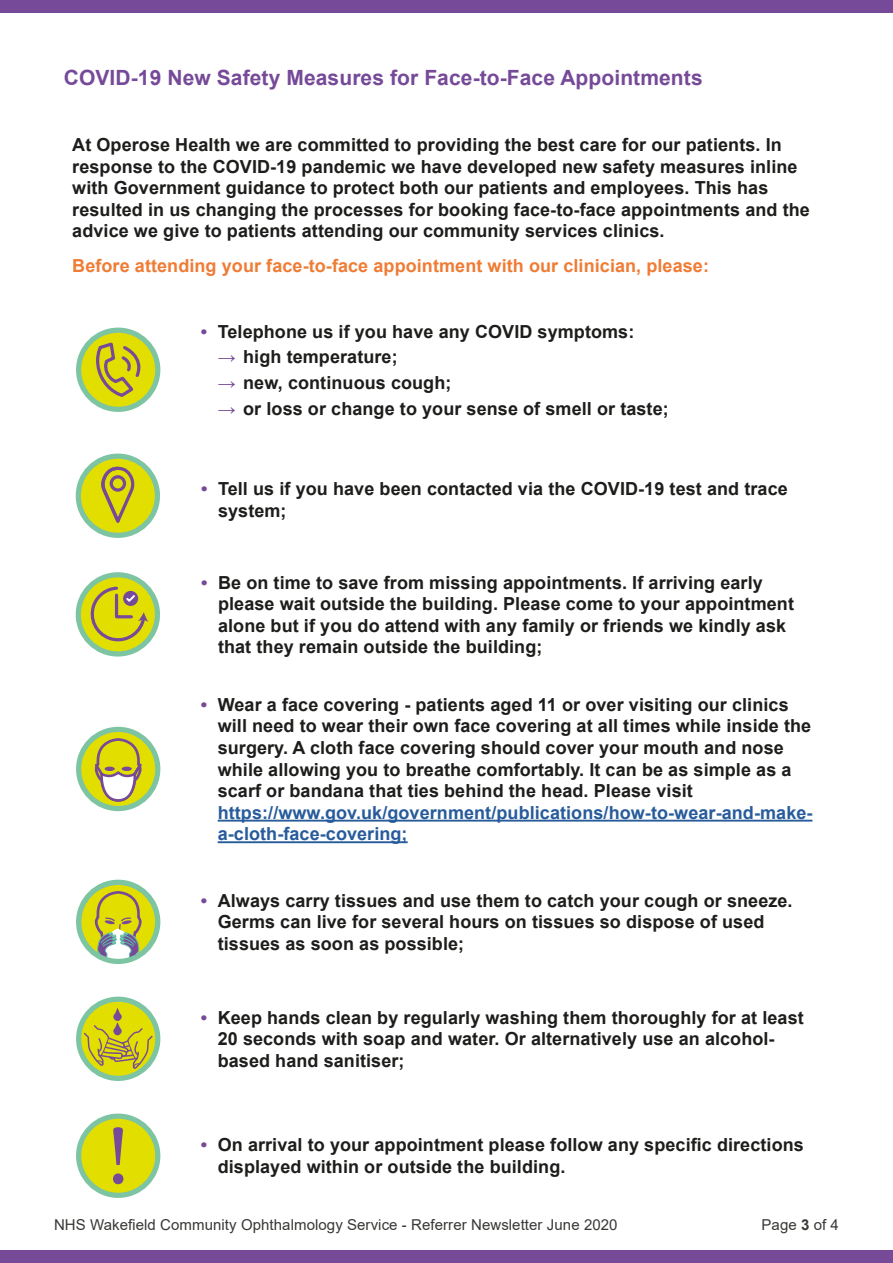
<style>
.page{position:relative;width:893px;height:1263px;background:#fff}
.page>*{position:absolute;margin:0;border:0;box-sizing:border-box;transform-origin:0 0}
.t1{font:700 21px "Arial";letter-spacing:.005em;color:#764a98}
.t2{font:700 18px/21.6px "Arial";letter-spacing:.005em;color:#1d1d1b}
.t3{font:700 18px/21.6px "Arial";letter-spacing:.005em;color:#275b9b}
.t4{font:700 18px "Arial";letter-spacing:.005em;color:#ef7c35}
.t5{font:15px "Arial";letter-spacing:.005em;color:#373935}
.s1{color:#764a98}
.s2{font-weight:400;color:#764a98}
.s3{font-weight:700}
</style>
<div class="page">
<div style="left:0;top:0;width:893px;height:13px;background:#764a98"></div>
<div style="left:0;top:1250px;width:893px;height:13px;background:#764a98"></div>
<hr style="left:218px;top:820px;width:594px;height:1px;background:#275b9b">
<hr style="left:218px;top:841px;width:190px;height:2px;background:#275b9b">
<svg style="left:79px;top:729px;width:79px;height:79px"></svg>
<div style="left:76px;top:727px;width:84px;height:84px;border:5px solid #7dc4a3;border-radius:50%"></div>
<svg style="left:93px;top:739px;width:53px;height:72px"></svg>
<svg style="left:105px;top:767px;width:10px;height:4px"></svg>
<svg style="left:122px;top:767px;width:10px;height:4px"></svg>
<svg style="left:79px;top:330px;width:79px;height:79px"></svg>
<div style="left:76px;top:328px;width:84px;height:84px;border:5px solid #7dc4a3;border-radius:50%"></div>
<svg style="left:90px;top:340px;width:54px;height:61px"></svg>
<svg style="left:78px;top:456px;width:79px;height:79px;fill:#e2de00"></svg>
<div style="left:76px;top:454px;width:84px;height:84px;border:5px solid #7dc4a3;border-radius:50%"></div>
<svg style="left:98px;top:465px;width:39px;height:64px"></svg>
<div style="left:110px;top:475px;width:16px;height:17px;border:3px solid #764a98;border-radius:50%"></div>
<svg style="left:78px;top:575px;width:79px;height:79px"></svg>
<div style="left:76px;top:572px;width:84px;height:84px;border:5px solid #7dc4a3;border-radius:50%"></div>
<svg style="left:85px;top:585px;width:63px;height:62px"></svg>
<svg style="left:79px;top:882px;width:79px;height:79px"></svg>
<div style="left:76px;top:880px;width:84px;height:84px;border:5px solid #7dc4a3;border-radius:50%"></div>
<svg style="left:79px;top:999px;width:79px;height:79px"></svg>
<div style="left:76px;top:997px;width:84px;height:84px;border:5px solid #7dc4a3;border-radius:50%"></div>
<svg style="left:83px;top:1008px;width:71px;height:68px"></svg>
<div style="left:79px;top:1116px;width:79px;height:79px;background:#e2de00;border-radius:50%"></div>
<div style="left:76px;top:1113px;width:84px;height:85px;border:5px solid #7dc4a3;border-radius:50%"></div>
<svg style="left:113px;top:1127px;width:10px;height:57px"></svg>
<p class="t1" style="left:64px;top:63px;width:640px">COVID-19 New Safety Measures for Face-to-Face Appointments</p>
<p class="t2" style="left:72px;top:134px;width:739px">At Operose Health we are committed to providing the best care for our patients. In response to the COVID-19 pandemic we have developed new safety measures inline with Government guidance to protect both our patients and employees. This has resulted in us changing the processes for booking face-to-face appointments and the advice we give to patients attending our community services clinics.</p>
<p class="t4" style="left:72px;top:253px;width:638px">Before attending your face-to-face appointment with our clinician, please:</p>
<p class="t2" style="left:201px;top:321px;width:435px"><span class="s1">•</span> Telephone us if you have any COVID symptoms:</p>
<p class="t2" style="left:218px;top:346px;width:181px"><span class="s2">→</span> high temperature;</p>
<p class="t2" style="left:218px;top:372px;width:235px"><span class="s2">→</span> new, continuous cough;</p>
<p class="t2" style="left:218px;top:398px;width:453px"><span class="s2">→</span> or loss or change to your sense of smell or taste;</p>
<p class="t2" style="left:218px;top:478px;width:571px;text-indent:-17px"><span class="s1">•</span> Tell us if you have been contacted via the COVID-19 test and trace system;</p>
<p class="t2" style="left:218px;top:572px;width:577px;text-indent:-17px"><span class="s1">•</span> Be on time to save from missing appointments. If arriving early please wait outside the building. Please come to your appointment alone but if you do attend with any family or friends we kindly ask that they remain outside the building;</p>
<p class="t2" style="left:218px;top:694px;width:595px;text-indent:-17px"><span class="s1">•</span> Wear a face covering - patients aged 11 or over visiting our clinics will need to wear their own face covering at all times while inside the surgery. A cloth face covering should cover your mouth and nose while allowing you to breathe comfortably. It can be as simple as a scarf or bandana that ties behind the head. Please visit</p>
<p class="t3" style="left:218px;top:802px;width:596px">https://www.gov.uk/government/publications/how-to-wear-and-make&shy;a-cloth-face-covering;</p>
<p class="t2" style="left:218px;top:890px;width:576px;text-indent:-17px"><span class="s1">•</span> Always carry tissues and use them to catch your cough or sneeze.<br>Germs can live for several hours on tissues so dispose of used tissues as soon as possible;</p>
<p class="t2" style="left:218px;top:1007px;width:588px;text-indent:-17px"><span class="s1">•</span> Keep hands clean by regularly washing them thoroughly for at least<br>20 seconds with soap and water. Or alternatively use an alcohol&shy;based hand sanitiser;</p>
<p class="t2" style="left:218px;top:1134px;width:588px;text-indent:-17px"><span class="s1">•</span> On arrival to your appointment please follow any specific directions displayed within or outside the building.</p>
<p class="t5" style="left:54px;top:1215px;width:565px">NHS Wakefield Community Ophthalmology Service - Referrer Newsletter June 2020</p>
<p class="t5" style="left:761px;top:1215px;width:79px">Page <span class="s3">3</span> of 4</p>
</div>
